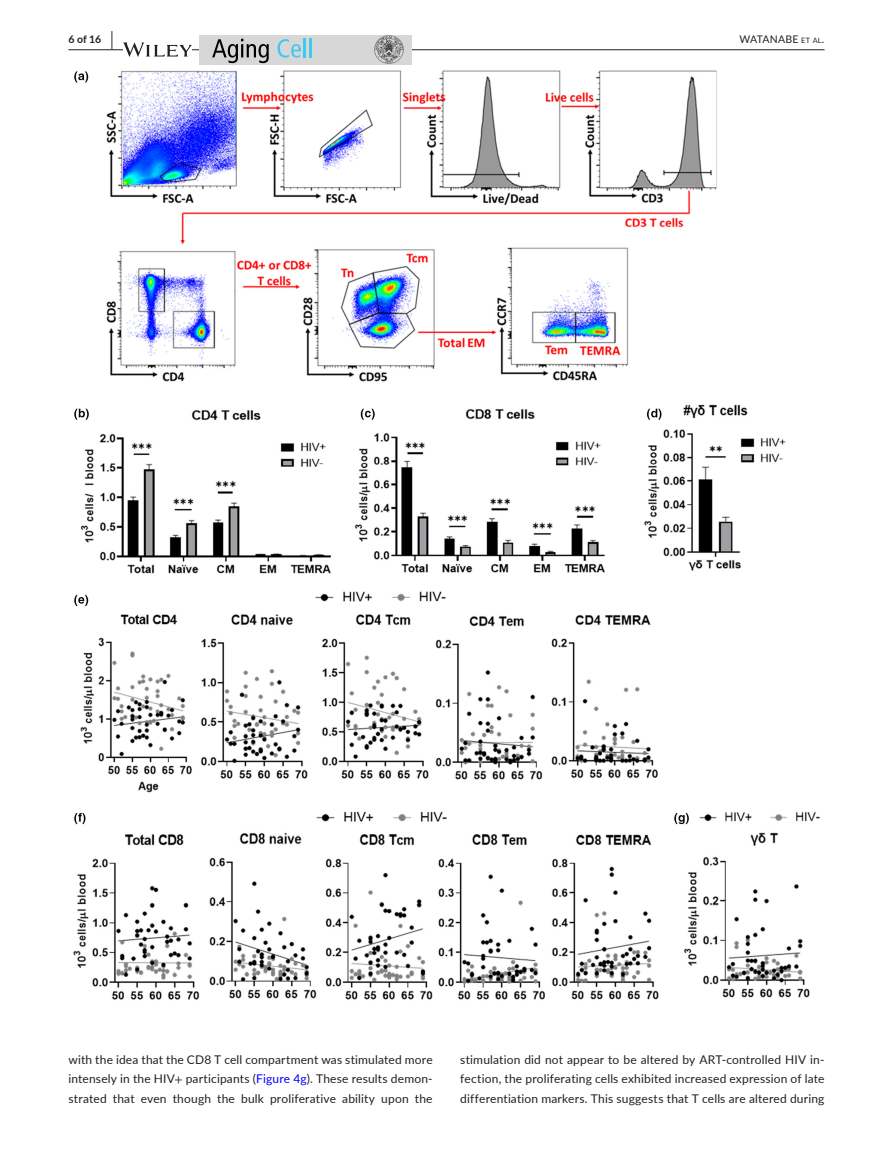
<style>
.page{position:relative;width:893px;height:1174px;background:#fff}
.page>*{position:absolute;margin:0;border:0;box-sizing:border-box;transform-origin:0 0}
.t1{font:12px/19.5px "Lato";letter-spacing:.015em;color:#231f20;text-align:justify}
.t2{font:10.5px "Lato";letter-spacing:.02em;color:#231f20}
.t3{font:700 10.5px "Lato";color:#231f20}
.s1{font-size:19.5px}
.s2{font-size:7.35px}
.s3{font-family:"STIX"}
.s4{color:#00f}
</style>
<div class="page">
<hr style="left:68px;top:49px;width:756px;height:1px;background:#231f20">
<svg style="left:123px;top:42px;width:69px;height:15px"></svg>
<div style="left:200px;top:35px;width:212px;height:29px;background:#d7d7d7"></div>
<svg style="left:212px;top:39px;width:57px;height:24px"></svg>
<svg style="left:278px;top:38px;width:33px;height:20px"></svg>
<img style="left:375px;top:35px;width:28px;height:29px">
<img style="left:73px;top:70px;width:747px;height:930px">
<p class="t3" style="left:68px;top:31px;width:46px">6 of 16 <span class="s1">|</span></p>
<p class="t2" style="left:739px;top:31px;width:86px">WATANABE <span class="s2">et al</span>.</p>
<p class="t1" style="left:68px;top:1049px;width:366px">with the idea that the CD8 T cell compartment was stimulated more intensely in the HIV<span class="s3">+</span> participants (<span class="s4">Figure 4g</span>). These results demon&shy;strated that even though the bulk proliferative ability upon the</p>
<p class="t1" style="left:460px;top:1049px;width:366px">stimulation did not appear to be altered by ART-controlled HIV in&shy;fection, the proliferating cells exhibited increased expression of late differentiation markers. This suggests that T cells are altered during</p>
</div>
